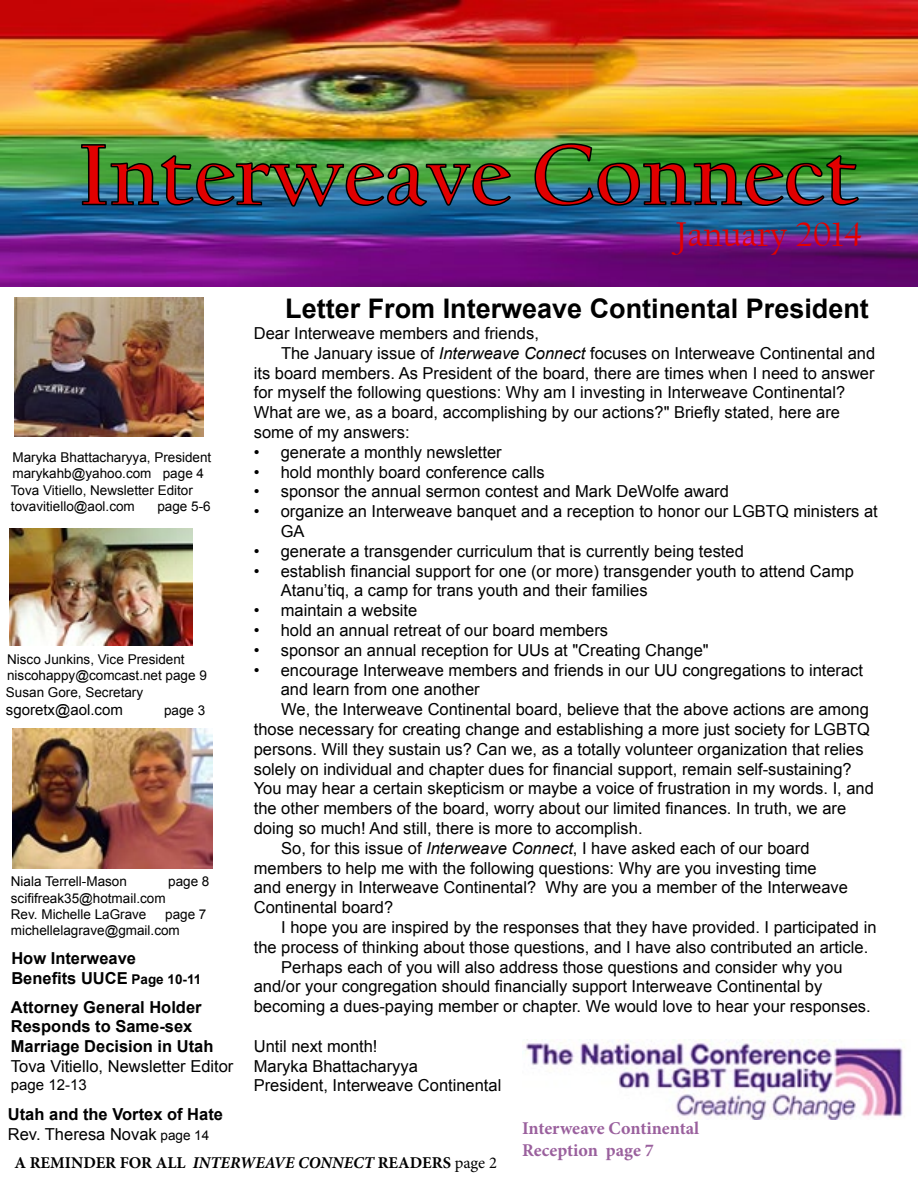
<style>
.page{position:relative;width:918px;height:1188px;background:#fff}
.page>*{position:absolute;margin:0;border:0;box-sizing:border-box;transform-origin:0 0}
.t1{font:36px "Californian FB";color:#e10000}
.t2{font:700 27px "Arial";color:#000}
.t3{font:700 18px/21.6px "Minion Pro";letter-spacing:-.005em;color:#9a609d}
.t4{font:16.5px/19.8px "Arial";color:#000}
.t5{font:700 16.5px/19.8px "Arial";color:#000}
.t6{font:700 16.5px "Minion Pro";color:#000}
.t7{font:15px "Arial";color:#000}
.t8{font:13.5px/16.5px "Arial";color:#000}
.s1{font-size:13.5px}
.s2{font-style:italic}
.s3{font-weight:400}
.s4{font-weight:400;font-size:13.5px}
</style>
<div class="page">
<img style="left:0;top:0;width:918px;height:286px">
<img style="left:80px;top:142px;width:780px;height:156px">
<img style="left:13px;top:728px;width:199px;height:141px">
<img style="left:15px;top:298px;width:189px;height:138px">
<img style="left:9px;top:528px;width:184px;height:117px">
<img style="left:525px;top:1040px;width:378px;height:80px">
<p class="t8" style="left:11px;top:448px;width:202px">Maryka Bhattacharyya, President marykahb@yahoo.com page 4<br>Tova Vitiello, Newsletter Editor tovavitiello@aol.com</p>
<p class="t8" style="left:157px;top:498px;width:55px">page 5-6</p>
<p class="t8" style="left:6px;top:651px;width:203px">Nisco Junkins, Vice President niscohappy@comcast.net page 9<br>Susan Gore, Secretary</p>
<p class="t7" style="left:6px;top:700px;width:118px">sgoretx@aol.com</p>
<p class="t8" style="left:164px;top:702px;width:43px">page 3</p>
<p class="t8" style="left:11px;top:873px;width:118px">Niala Terrell-Mason</p>
<p class="t8" style="left:168px;top:873px;width:43px">page 8</p>
<p class="t8" style="left:11px;top:890px;width:156px">scififreak35@hotmail.com<br>Rev. Michelle LaGrave</p>
<p class="t8" style="left:11px;top:906px;width:197px;text-indent:154px">page 7 michellelagrave@gmail.com</p>
<p class="t5" style="left:11px;top:948px;width:191px">How Interweave<br>Benefits UUCE <span class="s1">Page 10-11</span></p>
<p class="t5" style="left:11px;top:997px;width:204px">Attorney General Holder<br>Responds to Same-sex<br>Marriage Decision in Utah</p>
<p class="t4" style="left:11px;top:1056px;width:224px">Tova Vitiello, Newsletter Editor</p>
<p class="t7" style="left:11px;top:1074px;width:77px">page 12-13</p>
<h1 class="t1" style="left:675px;top:215px;width:189px">January 2014</h1>
<h2 class="t2" style="left:285px;top:290px;width:585px">Letter From Interweave Continental President</h2>
<p class="t4" style="left:254px;top:323px;width:287px">Dear Interweave members and friends,</p>
<p class="t4" style="left:281px;top:343px;width:596px">The January issue of <span class="s2">Interweave Connect</span> focuses on Interweave Continental and</p>
<p class="t4" style="left:254px;top:363px;width:622px">its board members. As President of the board, there are times when I need to answer</p>
<p class="t4" style="left:254px;top:383px;width:593px">for myself the following questions: Why am I investing in Interweave Continental?</p>
<p class="t4" style="left:254px;top:402px;width:588px">What are we, as a board, accomplishing by our actions?" Briefly stated, here are</p>
<p class="t4" style="left:254px;top:422px;width:157px">some of my answers:</p>
<p class="t4" style="left:254px;top:442px;width:250px">• generate a monthly newsletter</p>
<p class="t4" style="left:254px;top:462px;width:293px">• hold monthly board conference calls</p>
<p class="t4" style="left:254px;top:482px;width:477px">• sponsor the annual sermon contest and Mark DeWolfe award</p>
<p class="t4" style="left:281px;top:501px;width:599px;text-indent:-27px">• organize an Interweave banquet and a reception to honor our LGBTQ ministers at<br>GA</p>
<p class="t4" style="left:254px;top:541px;width:492px">• generate a transgender curriculum that is currently being tested</p>
<p class="t4" style="left:281px;top:561px;width:575px;text-indent:-27px">• establish financial support for one (or more) transgender youth to attend Camp<br>Atanu’tiq, a camp for trans youth and their families</p>
<p class="t4" style="left:254px;top:600px;width:165px">• maintain a website</p>
<p class="t4" style="left:254px;top:620px;width:356px">• hold an annual retreat of our board members</p>
<p class="t4" style="left:254px;top:640px;width:457px">• sponsor an annual reception for UUs at "Creating Change"</p>
<p class="t4" style="left:254px;top:660px;width:611px">• encourage Interweave members and friends in our UU congregations to interact</p>
<p class="t4" style="left:281px;top:680px;width:201px">and learn from one another</p>
<p class="t4" style="left:281px;top:699px;width:589px">We, the Interweave Continental board, believe that the above actions are among</p>
<p class="t4" style="left:254px;top:719px;width:618px">those necessary for creating change and establishing a more just society for LGBTQ</p>
<p class="t4" style="left:254px;top:739px;width:611px">persons. Will they sustain us? Can we, as a totally volunteer organization that relies</p>
<p class="t4" style="left:254px;top:759px;width:599px">solely on individual and chapter dues for financial support, remain self-sustaining?</p>
<p class="t4" style="left:254px;top:779px;width:622px">You may hear a certain skepticism or maybe a voice of frustration in my words. I, and</p>
<p class="t4" style="left:254px;top:798px;width:594px">the other members of the board, worry about our limited finances. In truth, we are</p>
<p class="t4" style="left:254px;top:818px;width:390px">doing so much! And still, there is more to accomplish.</p>
<p class="t4" style="left:281px;top:838px;width:530px">So, for this issue of <span class="s2">Interweave Connect</span>, I have asked each of our board</p>
<p class="t4" style="left:254px;top:858px;width:565px">members to help me with the following questions: Why are you investing time</p>
<p class="t4" style="left:254px;top:878px;width:596px">and energy in Interweave Continental? Why are you a member of the Interweave</p>
<p class="t4" style="left:254px;top:897px;width:141px">Continental board?</p>
<p class="t4" style="left:281px;top:917px;width:597px">I hope you are inspired by the responses that they have provided. I participated in</p>
<p class="t4" style="left:254px;top:937px;width:616px">the process of thinking about those questions, and I have also contributed an article.</p>
<p class="t4" style="left:281px;top:957px;width:563px">Perhaps each of you will also address those questions and consider why you</p>
<p class="t4" style="left:254px;top:977px;width:570px">and/or your congregation should financially support Interweave Continental by</p>
<p class="t4" style="left:254px;top:996px;width:618px">becoming a dues-paying member or chapter. We would love to hear your responses.</p>
<p class="t4" style="left:254px;top:1036px;width:249px">Until next month!<br>Maryka Bhattacharyya<br>President, Interweave Continental</p>
<p class="t5" style="left:8px;top:1105px;width:217px">Utah and the Vortex of Hate<br><span class="s3">Rev. Theresa Novak</span> <span class="s4">page 14</span></p>
<p class="t6" style="left:15px;top:1152px;width:484px">A REMINDER FOR ALL <span class="s2">INTERWEAVE CONNECT</span> READERS <span class="s3">page 2</span></p>
<p class="t3" style="left:522px;top:1117px;width:179px">Interweave Continental<br>Reception page 7</p>
</div>
